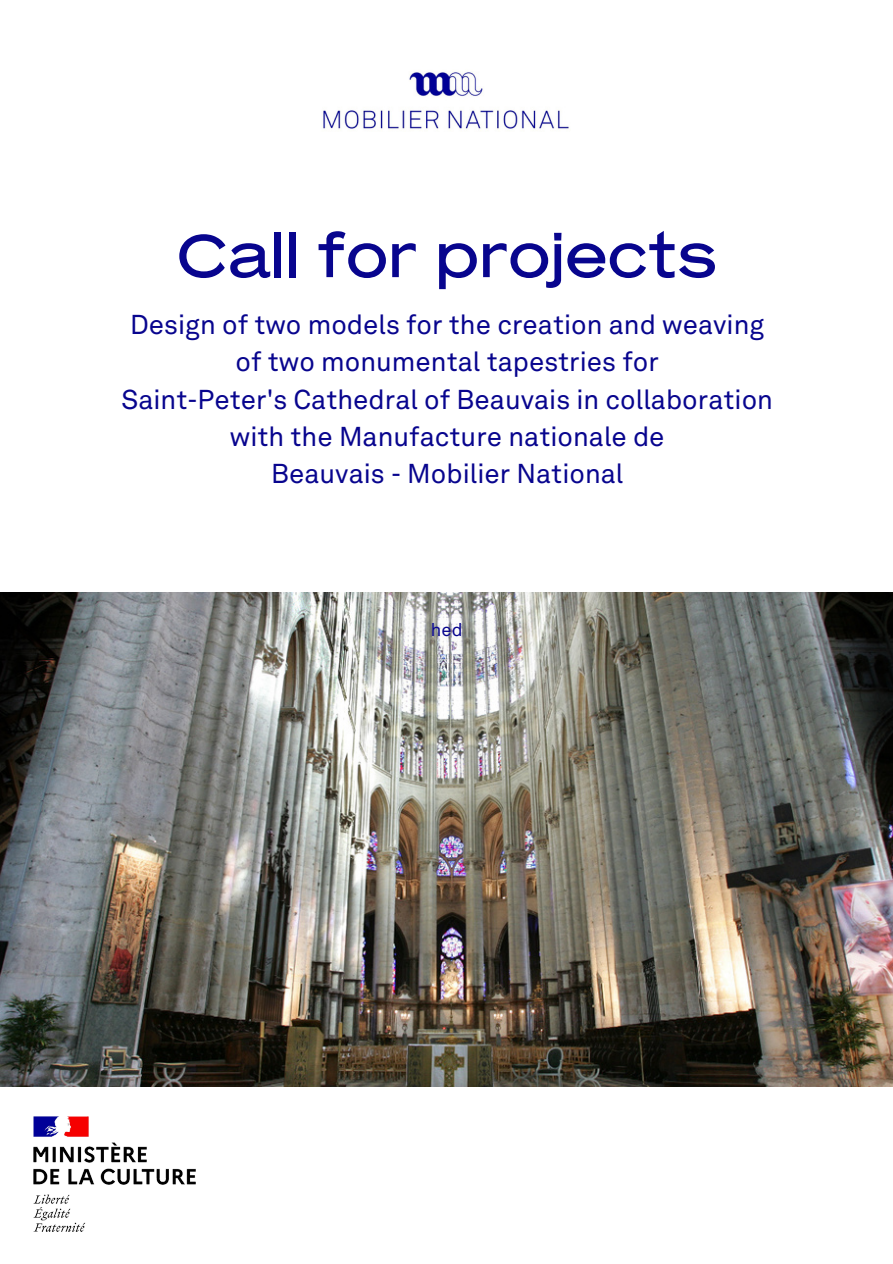
<style>
.page{position:relative;width:893px;height:1264px;background:#fff}
.page>*{position:absolute;margin:0;border:0;box-sizing:border-box;transform-origin:0 0}
.t1{font:60px "Mars Extended";color:#08058e}
.t2{font:27px/37.2px "Akkurat LL";color:#08058e;text-align:center}
.t3{font:18px "Akkurat LL";color:#08058e}
</style>
<div class="page">
<img style="left:323px;top:71px;width:246px;height:59px">
<img style="left:0;top:592px;width:892px;height:494px">
<img style="left:34px;top:1116px;width:162px;height:115px">
<h2 class="t1" style="left:177px;top:217px;width:542px">Call for projects</h2>
<p class="t2" style="left:121px;top:308px;width:653px">Design of two models for the creation and weaving of two monumental tapestries for<br>Saint-Peter's Cathedral of Beauvais in collaboration with the Manufacture nationale de<br>Beauvais - Mobilier National</p>
<p class="t3" style="left:431px;top:622px;width:33px">hed</p>
</div>
